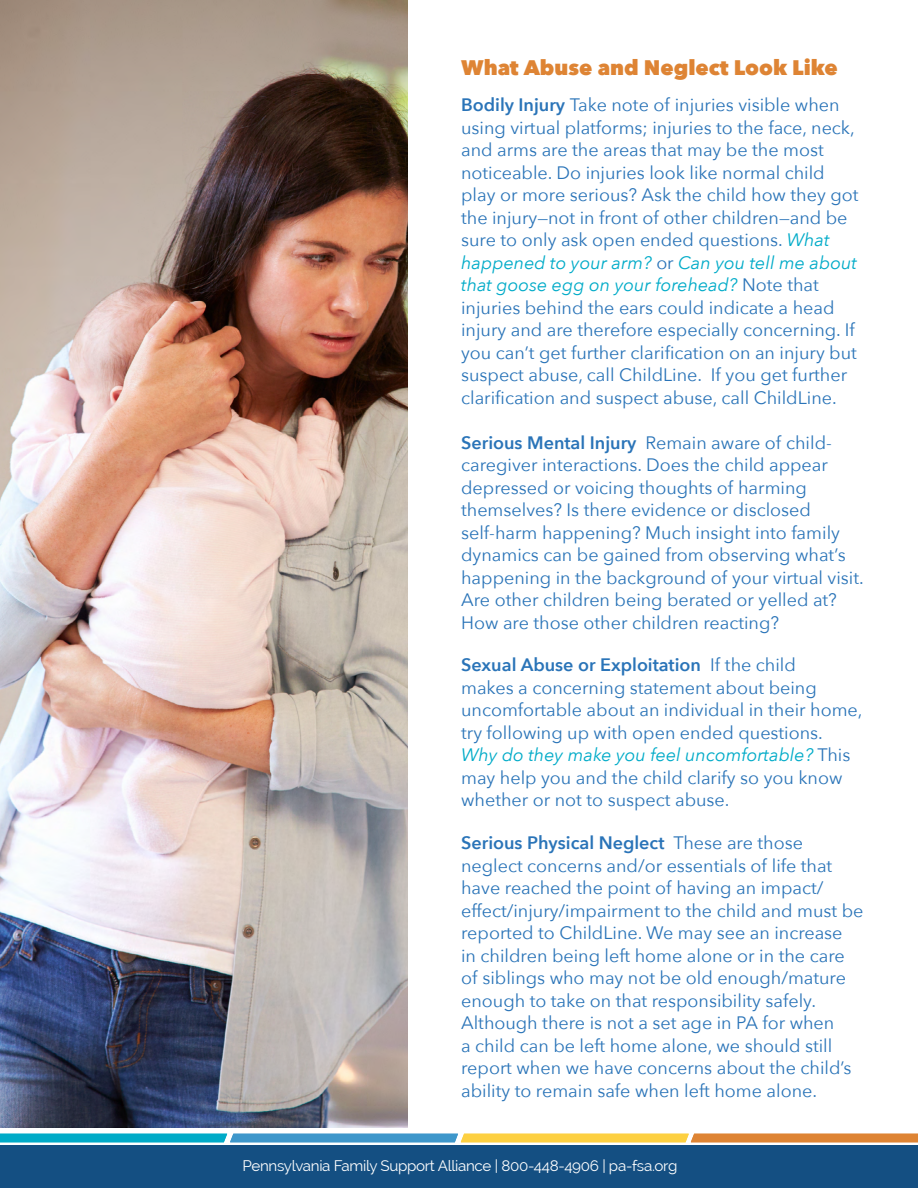
<style>
.page{position:relative;width:918px;height:1188px;background:#fff}
.page>*{position:absolute;margin:0;border:0;box-sizing:border-box;transform-origin:0 0}
.t1{font:800 21px "Avenir Next";color:#de8434}
.t2{font:18px/22.5px "Avenir Next";color:#2a74b8}
.t3{font:15px "Raleway";letter-spacing:-.02em;color:#fff}
.s1{font-weight:600}
.s2{font-style:italic;color:#00abc8}
</style>
<div class="page">
<div style="left:0;top:1145px;width:918px;height:43px;background:#144f82"></div>
<svg style="left:0;top:1133px;width:918px;height:10px;background:#93af8f"></svg>
<img style="left:0;top:0;width:407px;height:1128px">
<p class="t1" style="left:461px;top:55px;width:378px">What Abuse and Neglect Look Like</p>
<p class="t2" style="left:461px;top:93px;width:399px"><span class="s1">Bodily Injury</span> Take note of injuries visible when using virtual platforms; injuries to the face, neck, and arms are the areas that may be the most noticeable. Do injuries look like normal child play or more serious? Ask the child how they got the injury—not in front of other children—and be sure to only ask open ended questions. <span class="s2">What happened to your arm?</span> or <span class="s2">Can you tell me about that goose egg on your forehead?</span> Note that injuries behind the ears could indicate a head injury and are therefore especially concerning. If you can’t get further clarification on an injury but suspect abuse, call ChildLine. If you get further clarification and suspect abuse, call ChildLine.</p>
<p class="t2" style="left:461px;top:430px;width:404px"><span class="s1">Serious Mental Injury</span> Remain aware of child&shy;caregiver interactions. Does the child appear depressed or voicing thoughts of harming themselves? Is there evidence or disclosed self-harm happening? Much insight into family dynamics can be gained from observing what’s happening in the background of your virtual visit.<br>Are other children being berated or yelled at?<br>How are those other children reacting?</p>
<p class="t2" style="left:461px;top:653px;width:403px"><span class="s1">Sexual Abuse or Exploitation</span> If the child<br>makes a concerning statement about being uncomfortable about an individual in their home, try following up with open ended questions.<br><span class="s2">Why do they make you feel uncomfortable?</span> This may help you and the child clarify so you know whether or not to suspect abuse.</p>
<p class="t2" style="left:461px;top:831px;width:404px"><span class="s1">Serious Physical Neglect</span> These are those neglect concerns and/or essentials of life that have reached the point of having an impact/ effect/injury/impairment to the child and must be reported to ChildLine. We may see an increase<br>in children being left home alone or in the care of siblings who may not be old enough/mature enough to take on that responsibility safely.<br>Although there is not a set age in PA for when<br>a child can be left home alone, we should still report when we have concerns about the child’s ability to remain safe when left home alone.</p>
<p class="t3" style="left:242px;top:1157px;width:437px">Pennsylvania Family Support Alliance | 800-448-4906 | pa-fsa.org</p>
</div>
